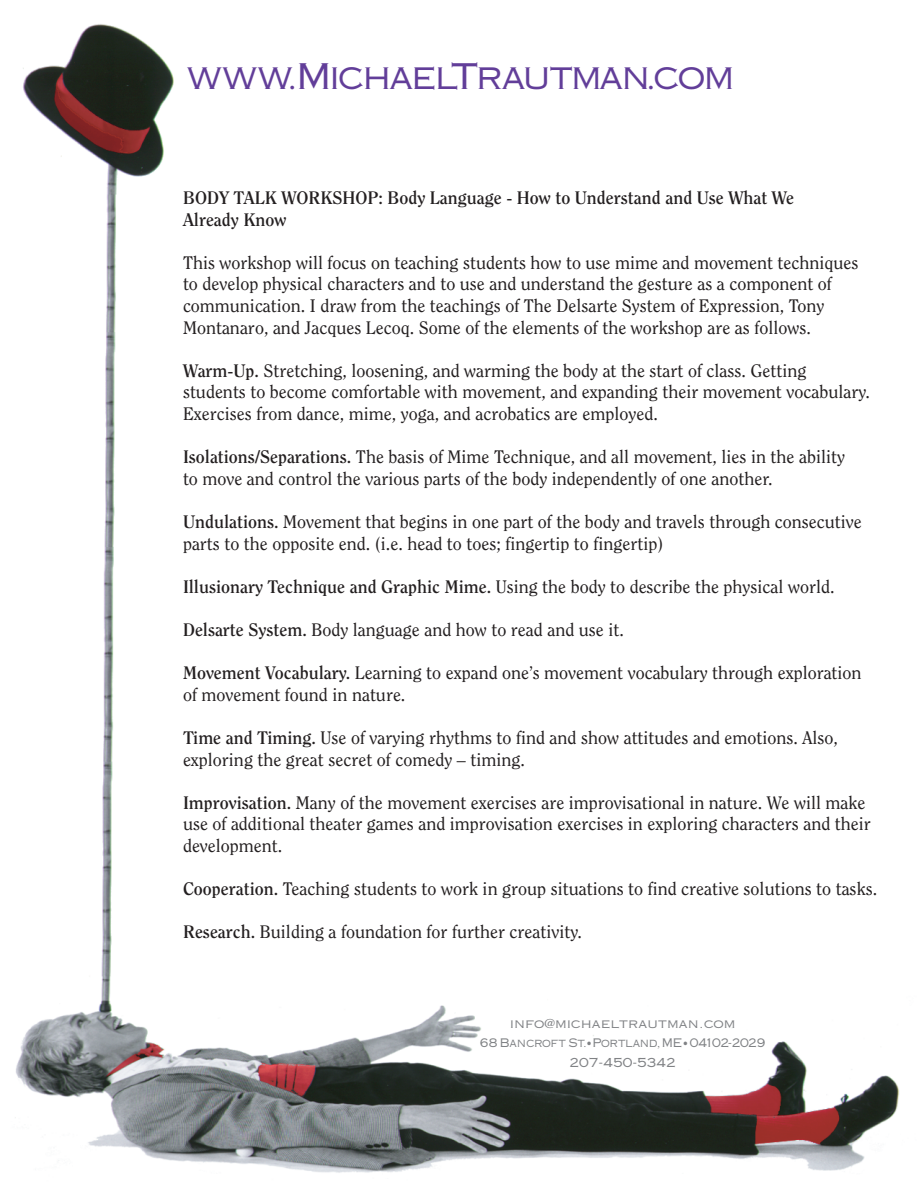
<style>
.page{position:relative;width:918px;height:1188px;background:#fff}
.page>*{position:absolute;margin:0;border:0;box-sizing:border-box;transform-origin:0 0}
.t1{font:35.4px "Copperplate Thirty Two AB";letter-spacing:-.06em;color:#623e99}
.t2{font:18px/21.6px "Clearface";color:#231f20}
.t3{font:700 18px/21.6px "Clearface";color:#231f20}
.t4{font:12.45px "Copperplate Thirty Two AB";color:#808285;scale:1.07 1}
.t5{font:12.45px "Copperplate Thirty Two AB";color:#808285}
.t6{font:11.85px "Copperplate Thirty Two AB";letter-spacing:-.02em;color:#808285;scale:.95 1}
.s1{font-weight:700}
.s2{font-size:9.9px}
</style>
<div class="page">
<img style="left:15px;top:24px;width:884px;height:1149px">
<h1 class="t1" style="left:187px;top:55px;width:550px">www.MichaelTrautman.com</h1>
<p class="t3" style="left:183px;top:187px;width:613px">BODY TALK WORKSHOP: Body Language - How to Understand and Use What We<br>Already Know</p>
<p class="t2" style="left:183px;top:252px;width:677px">This workshop will focus on teaching students how to use mime and movement techniques to develop physical characters and to use and understand the gesture as a component of communication. I draw from the teachings of The Delsarte System of Expression, Tony Montanaro, and Jacques Lecoq. Some of the elements of the workshop are as follows.</p>
<p class="t2" style="left:183px;top:360px;width:688px"><span class="s1">Warm-Up.</span> Stretching, loosening, and warming the body at the start of class. Getting students to become comfortable with movement, and expanding their movement vocabulary.<br>Exercises from dance, mime, yoga, and acrobatics are employed.</p>
<p class="t2" style="left:183px;top:446px;width:664px"><span class="s1">Isolations/Separations.</span> The basis of Mime Technique, and all movement, lies in the ability to move and control the various parts of the body independently of one another.</p>
<p class="t2" style="left:183px;top:511px;width:680px"><span class="s1">Undulations.</span> Movement that begins in one part of the body and travels through consecutive parts to the opposite end. (i.e. head to toes; fingertip to fingertip)</p>
<p class="t2" style="left:183px;top:576px;width:653px"><span class="s1">Illusionary Technique and Graphic Mime.</span> Using the body to describe the physical world.</p>
<p class="t2" style="left:183px;top:619px;width:442px"><span class="s1">Delsarte System.</span> Body language and how to read and use it.</p>
<p class="t2" style="left:183px;top:662px;width:680px"><span class="s1">Movement Vocabulary.</span> Learning to expand one’s movement vocabulary through exploration of movement found in nature.</p>
<p class="t2" style="left:183px;top:727px;width:657px"><span class="s1">Time and Timing.</span> Use of varying rhythms to find and show attitudes and emotions. Also, exploring the great secret of comedy – timing.</p>
<p class="t2" style="left:183px;top:792px;width:689px"><span class="s1">Improvisation.</span> Many of the movement exercises are improvisational in nature. We will make use of additional theater games and improvisation exercises in exploring characters and their development.</p>
<p class="t2" style="left:183px;top:878px;width:696px"><span class="s1">Cooperation.</span> Teaching students to work in group situations to find creative solutions to tasks.</p>
<p class="t2" style="left:183px;top:921px;width:401px"><span class="s1">Research.</span> Building a foundation for further creativity.</p>
<p class="t4" style="left:510px;top:1016px;width:213px">info@michaeltrautman.com</p>
<p class="t6" style="left:480px;top:1035px;width:302px">68 Bancroft St.<span class="s2">•</span>Portland,ME<span class="s2">•</span> 04102-2029</p>
<p class="t5" style="left:570px;top:1055px;width:108px">207-450-5342</p>
</div>
